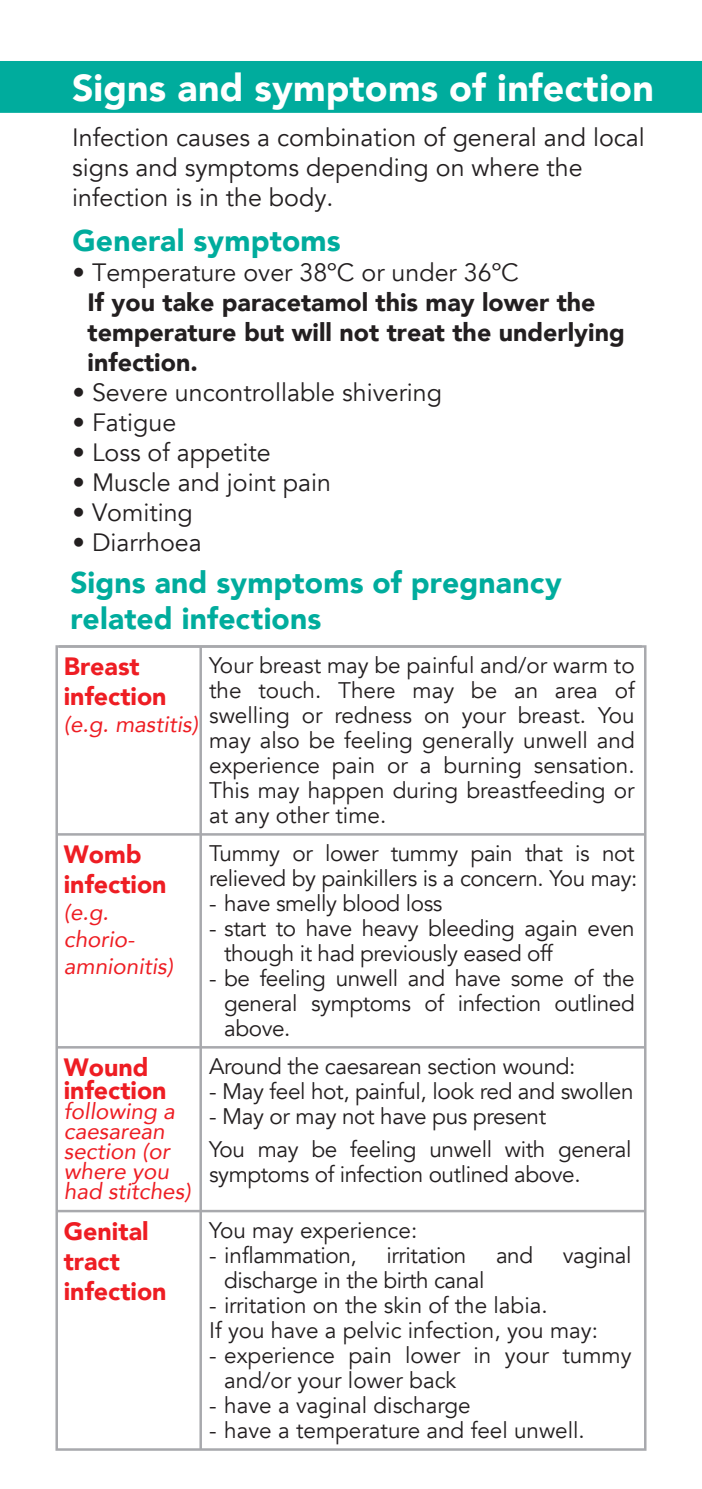
<style>
.page{position:relative;width:702px;height:1489px;background:#fff}
.page>*{position:absolute;margin:0;border:0;box-sizing:border-box;transform-origin:0 0}
.t1{font:900 37.5px "Avenir";letter-spacing:.005em;color:#fff}
.t2{font:900 30px/36px "Avenir";letter-spacing:.005em;color:#00ac9d}
.t3{font:25px/30px "Avenir";color:#231f20}
.t4{font:900 25px/30px "Avenir";color:#231f20}
.t5{font:900 25px/30px "Avenir";color:#ee1d23}
.t6{font:22.5px/25px "Avenir";letter-spacing:-.02em;color:#231f20}
.t7{font:22.5px/25px "Avenir";color:#231f20}
.t8{font:italic 22.5px/20px "Avenir";color:#ee1d23}
</style>
<div class="page">
<div style="left:0;top:61px;width:702px;height:52px;background:#00ac9d"></div>
<hr style="left:59px;top:645px;width:582px;height:2px;background:#a8a9ad">
<hr style="left:57px;top:833px;width:588px;height:2px;background:#a8a9ad">
<hr style="left:57px;top:1046px;width:588px;height:2px;background:#a8a9ad">
<hr style="left:57px;top:1209px;width:588px;height:3px;background:#a8a9ad">
<hr style="left:199px;top:646px;width:3px;height:803px;background:#a8a9ad">
<h1 class="t1" style="left:72px;top:56px;width:583px">Signs and symptoms of infection</h1>
<p class="t3" style="left:72px;top:123px;width:574px">Infection causes a combination of general and local signs and symptoms depending on where the infection is in the body.</p>
<h2 class="t2" style="left:72px;top:222px;width:270px">General symptoms</h2>
<p class="t3" style="left:72px;top:258px;width:448px">• Temperature over 38ºC or under 36ºC</p>
<p class="t4" style="left:88px;top:287px;width:538px">If you take paracetamol this may lower the temperature but will not treat the underlying infection.</p>
<p class="t3" style="left:72px;top:378px;width:371px">• Severe uncontrollable shivering</p>
<p class="t3" style="left:72px;top:408px;width:105px">• Fatigue</p>
<p class="t3" style="left:72px;top:438px;width:200px">• Loss of appetite</p>
<p class="t3" style="left:72px;top:468px;width:260px">• Muscle and joint pain</p>
<p class="t3" style="left:72px;top:498px;width:122px">• Vomiting</p>
<p class="t3" style="left:72px;top:528px;width:131px">• Diarrhoea</p>
<h2 class="t2" style="left:70px;top:564px;width:493px">Signs and symptoms of pregnancy related infections</h2>
<p class="t5" style="left:64px;top:651px;width:104px">Breast infection</p>
<p class="t8" style="left:64px;top:714px;width:136px">(e.g. mastitis)</p>
<p class="t6" style="left:209px;top:653px;width:427px;text-align:justify">Your breast may be painful and/or warm to the touch. There may be an area of swelling or redness on your breast. You may also be feeling generally unwell and experience pain or a burning sensation.<br>This may happen during breastfeeding or at any other time.</p>
<p class="t5" style="left:64px;top:838px;width:104px">Womb infection</p>
<p class="t8" style="left:64px;top:898px;width:111px;line-height:27px">(e.g. chorio&shy;amnionitis)</p>
<p class="t5" style="left:64px;top:1055px;width:104px;line-height:22.5px">Wound infection</p>
<p class="t8" style="left:64px;top:1100px;width:128px">following a caesarean section (or where you had stitches)</p>
<p class="t6" style="left:209px;top:841px;width:430px">Tummy or lower tummy pain that is not relieved by painkillers is a concern. You may:</p>
<p class="t6" style="left:209px;top:891px;width:235px">- have smelly blood loss</p>
<p class="t6" style="left:224px;top:916px;width:412px;text-indent:-15px">- start to have heavy bleeding again even though it had previously eased off</p>
<p class="t6" style="left:224px;top:966px;width:412px;text-align:justify;text-indent:-15px">- be feeling unwell and have some of the general symptoms of infection outlined above.</p>
<p class="t6" style="left:209px;top:1054px;width:368px">Around the caesarean section wound:</p>
<p class="t6" style="left:209px;top:1079px;width:426px">- May feel hot, painful, look red and swollen</p>
<p class="t6" style="left:209px;top:1100px;width:424px;line-height:32.5px">- May or may not have pus present<br>You may be feeling unwell with general</p>
<p class="t6" style="left:209px;top:1161px;width:373px">symptoms of infection outlined above.</p>
<p class="t5" style="left:64px;top:1215px;width:104px">Genital tract infection</p>
<p class="t7" style="left:209px;top:1217px;width:210px">You may experience:</p>
<p class="t6" style="left:209px;top:1242px;width:149px">- inflammation,</p>
<p class="t6" style="left:386px;top:1242px;width:81px">irritation</p>
<p class="t6" style="left:496px;top:1242px;width:39px">and</p>
<p class="t6" style="left:562px;top:1242px;width:70px">vaginal</p>
<p class="t6" style="left:224px;top:1267px;width:262px">discharge in the birth canal</p>
<p class="t7" style="left:209px;top:1292px;width:390px">- irritation on the skin of the labia.<br>If you have a pelvic infection, you may:</p>
<p class="t7" style="left:224px;top:1342px;width:409px;text-indent:-15px">- experience pain lower in your tummy and/or your lower back</p>
<p class="t7" style="left:209px;top:1392px;width:263px">- have a vaginal discharge</p>
<p class="t7" style="left:209px;top:1417px;width:377px">- have a temperature and feel unwell.</p>
</div>
